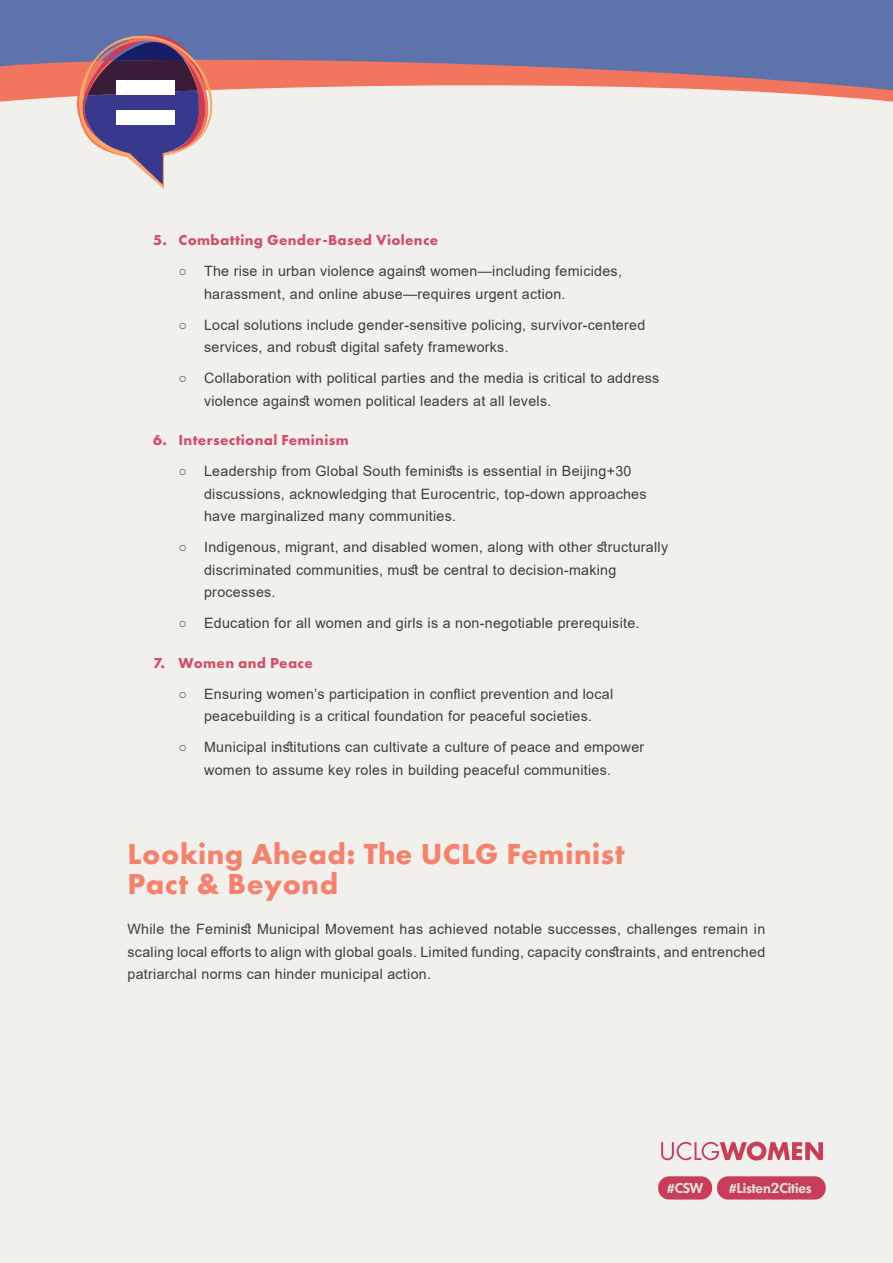
<style>
.page{position:relative;width:893px;height:1263px;background:#fff}
.page>*{position:absolute;margin:0;border:0;box-sizing:border-box;transform-origin:0 0}
.Titulo_1{font:700 30px/30px "Futura PT";letter-spacing:.02em;color:#f4836e}
.Numbers{font:700 15px "Futura PT";letter-spacing:.02em;color:#cf516a}
.Bullets_2{font:14.25px/22.5px "Arial";letter-spacing:.02em;color:#3e3e3f}
.Body{font:14.25px/22.5px "Arial";letter-spacing:.02em;color:#3e3e3f;text-align:justify}
.t1{font:600 13.95px "Futura TS";color:#e3e0db}
</style>
<div class="page">
<div style="left:0;top:102px;width:893px;height:1161px;background:#f2f0ed"></div>
<svg style="left:661px;top:1141px;width:162px;height:19px;background:#df9ea9"></svg>
<div style="left:717px;top:1176px;width:109px;height:23px;background:#c93d59;border-radius:11px"></div>
<div style="left:658px;top:1176px;width:54px;height:23px;background:#c93d59;border-radius:11px"></div>
<svg style="left:0;top:90px;width:893px;height:12px;background:#f2dad4"></svg>
<svg style="left:0;top:0;width:893px;height:90px;background:#7d769d"></svg>
<svg style="left:72px;top:20px;width:177px;height:169px;background:#9a87a2"></svg>
<div style="left:116px;top:80px;width:59px;height:15px;background:#fff"></div>
<div style="left:116px;top:110px;width:59px;height:15px;background:#fff"></div>
<p class="Numbers" style="left:153px;top:231px;width:287px">5. Combatting Gender-Based Violence</p>
<p class="Bullets_2" style="left:204px;top:260px;width:419px;text-indent:-26px">○ The rise in urban violence against women—including femicides, harassment, and online abuse—requires urgent action.</p>
<p class="Bullets_2" style="left:204px;top:313px;width:443px;text-indent:-26px">○ Local solutions include gender-sensitive policing, survivor-centered services, and robust digital safety frameworks.</p>
<p class="Bullets_2" style="left:204px;top:367px;width:457px;text-indent:-26px">○ Collaboration with political parties and the media is critical to address violence against women political leaders at all levels.</p>
<p class="Numbers" style="left:153px;top:431px;width:197px">6. Intersectional Feminism</p>
<p class="Bullets_2" style="left:204px;top:460px;width:444px;text-indent:-26px">○ Leadership from Global South feminists is essential in Beijing+30 discussions, acknowledging that Eurocentric, top-down approaches have marginalized many communities.</p>
<p class="Bullets_2" style="left:204px;top:536px;width:465px;text-indent:-26px">○ Indigenous, migrant, and disabled women, along with other structurally discriminated communities, must be central to decision-making processes.</p>
<p class="Bullets_2" style="left:179px;top:612px;width:462px">○ Education for all women and girls is a non-negotiable prerequisite.</p>
<p class="Numbers" style="left:153px;top:653px;width:161px">7. Women and Peace</p>
<p class="Bullets_2" style="left:179px;top:683px;width:436px;text-align:center">○ Ensuring women’s participation in conflict prevention and local peacebuilding is a critical foundation for peaceful societies.</p>
<p class="Bullets_2" style="left:179px;top:736px;width:467px;text-align:center">○ Municipal institutions can cultivate a culture of peace and empower women to assume key roles in building peaceful communities.</p>
<p class="Titulo_1" style="left:128px;top:839px;width:499px">Looking Ahead: The UCLG Feminist<br>Pact &amp; Beyond</p>
<p class="Body" style="left:128px;top:918px;width:639px">While the Feminist Municipal Movement has achieved notable successes, challenges remain in scaling local efforts to align with global goals. Limited funding, capacity constraints, and entrenched patriarchal norms can hinder municipal action.</p>
<p class="t1" style="left:667px;top:1178px;width:38px">#CSW</p>
<p class="t1" style="left:729px;top:1178px;width:84px">#Listen2Cities</p>
</div>
